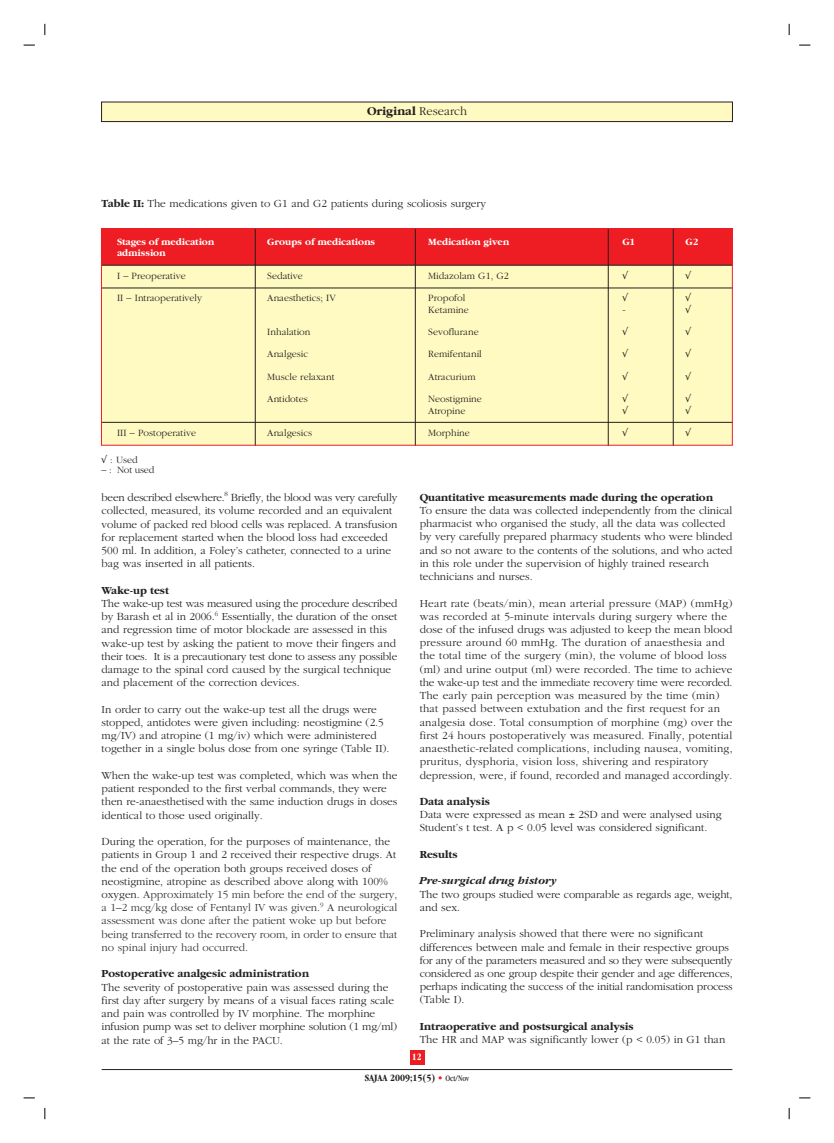
<style>
.page{position:relative;width:834px;height:1143px;background:#fff}
.page>*{position:absolute;margin:0;border:0;box-sizing:border-box;transform-origin:0 0}
.t1{font:700 12.5px "Garamond";color:#231f20}
.t2{font:300 11.25px/13.2px "Garamond";color:#231f20}
.t3{font:300 11.25px/13.2px "Garamond";letter-spacing:.02em;color:#231f20}
.t4{font:300 11.25px/13.2px "Garamond";color:#353435}
.t5{font:700 11.25px "Garamond";color:#231f20}
.t6{font:italic 700 11.25px "Garamond";color:#231f20}
.t7{font:300 10px "Garamond";color:#231f20}
.t8{font:700 10px "Garamond";color:#fff}
.t9{font:700 condensed 10px/21.5px "Garamond";color:#231f20;text-align:center}
.s1{font-weight:300}
.s2{font-weight:700}
.s3{color:#231f20}
.s4{color:#fff}
.s5{color:#ee1d23}
.s6{font-weight:400;font-size:8.75px}
</style>
<div class="page">
<svg style="left:789px;top:1107px;width:1px;height:12px"></svg>
<div style="left:101px;top:229px;width:631px;height:216px;background:#fffac1"></div>
<hr style="left:255px;top:229px;width:1px;height:216px;background:#231f20">
<hr style="left:415px;top:229px;width:1px;height:216px;background:#231f20">
<hr style="left:608px;top:229px;width:1px;height:216px;background:#231f20">
<hr style="left:673px;top:229px;width:1px;height:216px;background:#231f20">
<hr style="left:101px;top:288px;width:631px;height:1px;background:#231f20">
<hr style="left:101px;top:422px;width:631px;height:1px;background:#231f20">
<hr style="left:102px;top:1069px;width:630px;height:1px;background:#231f20">
<div style="left:410px;top:1049px;width:14px;height:15px;background:#ee1d23"></div>
<div style="left:101px;top:102px;width:631px;height:20px;background:#fffac1;border:1px solid #231f20"></div>
<svg style="left:101px;top:229px;width:631px;height:50px"></svg>
<p class="t1" style="left:367px;top:107px;width:101px">Original <span class="s1">Research</span></p>
<p class="t2" style="left:102px;top:198px;width:386px"><span class="s2">Table II:</span> The medications given to G1 and G2 patients during scoliosis surgery</p>
<p class="t8" style="left:117px;top:238px;width:99px">Stages of medication</p>
<p class="t8" style="left:267px;top:238px;width:109px">Groups of medications</p>
<p class="t8" style="left:428px;top:238px;width:82px">Medication given</p>
<p class="t8" style="left:622px;top:238px;width:14px">G1</p>
<p class="t8" style="left:685px;top:238px;width:14px">G2</p>
<p class="t8" style="left:117px;top:249px;width:50px">admission</p>
<p class="t7" style="left:117px;top:272px;width:70px">I – Preoperative</p>
<p class="t7" style="left:267px;top:272px;width:37px">Sedative</p>
<p class="t7" style="left:428px;top:272px;width:82px">Midazolam G1, G2</p>
<p class="t7" style="left:117px;top:294px;width:87px">II – Intraoperatively</p>
<p class="t7" style="left:267px;top:294px;width:70px">Anaesthetics; IV</p>
<p class="t7" style="left:428px;top:294px;width:39px">Propofol</p>
<p class="t7" style="left:428px;top:305px;width:42px">Ketamine</p>
<p class="t7" style="left:622px;top:305px;width:5px">-</p>
<p class="t7" style="left:267px;top:328px;width:45px">Inhalation</p>
<p class="t7" style="left:428px;top:328px;width:52px">Sevoflurane</p>
<p class="t7" style="left:267px;top:350px;width:42px">Analgesic</p>
<p class="t7" style="left:428px;top:350px;width:55px">Remifentanil</p>
<p class="t7" style="left:267px;top:373px;width:69px">Muscle relaxant</p>
<p class="t7" style="left:428px;top:373px;width:49px">Atracurium</p>
<p class="t7" style="left:267px;top:395px;width:42px">Antidotes</p>
<p class="t7" style="left:428px;top:395px;width:55px">Neostigmine</p>
<p class="t7" style="left:428px;top:406px;width:39px">Atropine</p>
<p class="t7" style="left:117px;top:429px;width:81px">III – Postoperative</p>
<p class="t7" style="left:267px;top:429px;width:46px">Analgesics</p>
<p class="t7" style="left:428px;top:429px;width:43px">Morphine</p>
<p class="t7" style="left:102px;top:456px;width:38px">√ : Used</p>
<p class="t7" style="left:102px;top:466px;width:54px">– : Not used</p>
<p class="t2" style="left:102px;top:491px;width:297px">been described elsewhere.<sup>8</sup> Briefly, the blood was very carefully collected, measured, its volume recorded and an equivalent volume of packed red blood cells was replaced. A transfusion for replacement started when the blood loss had exceeded 500 ml. In addition, a Foley’s catheter, connected to a urine bag was inserted in all patients.</p>
<p class="t5" style="left:102px;top:585px;width:69px">Wake-up test</p>
<p class="t2" style="left:102px;top:597px;width:297px">The wake-up test was measured using the procedure described by Barash et al in 2006.<sup>6</sup> Essentially, the duration of the onset and regression time of motor blockade are assessed in this wake-up test by asking the patient to move their fingers and their toes. It is a precautionary test done to assess any possible damage to the spinal cord caused by the surgical technique and placement of the correction devices.</p>
<p class="t2" style="left:102px;top:703px;width:289px">In order to carry out the wake-up test all the drugs were stopped, antidotes were given including: neostigmine (2.5 mg/IV) and atropine (1 mg/iv) which were administered together in a single bolus dose from one syringe (Table II).</p>
<p class="t2" style="left:102px;top:769px;width:297px">When the wake-up test was completed, which was when the patient responded to the first verbal commands, they were then re-anaesthetised with the same induction drugs in doses identical to those used originally.</p>
<p class="t4" style="left:102px;top:835px;width:297px"><span class="s3">During the operation, for the purposes of maintenance, the patients in Group 1 and 2 received their respective drugs. At the end of the operation both groups received doses of neostigmine, atropine as described above along with 100% oxygen.</span> Approximately 15 min before the end of the surgery, a 1<span class="s3">–</span>2 mcg/kg dose of Fentanyl IV was given.<sup>9</sup> A neurological assessment was done after the patient woke up but before being transferred to the recovery room, in order to ensure that no spinal injury had occurred.</p>
<p class="t5" style="left:102px;top:969px;width:209px">Postoperative analgesic administration</p>
<p class="t2" style="left:102px;top:981px;width:297px">The severity of postoperative pain was assessed during the first day after surgery by means of a visual faces rating scale and pain was controlled by IV morphine. The morphine infusion pump was set to deliver morphine solution (1 mg/ml) at the rate of 3–5 mg/hr in the PACU.</p>
<p class="t5" style="left:420px;top:493px;width:295px">Quantitative measurements made during the operation</p>
<p class="t2" style="left:420px;top:504px;width:314px">To ensure the data was collected independently from the clinical pharmacist who organised the study, all the data was collected by very carefully prepared pharmacy students who were blinded and so not aware to the contents of the solutions, and who acted in this role under the supervision of highly trained research technicians and nurses.</p>
<p class="t3" style="left:420px;top:597px;width:314px">Heart rate (beats/min), mean arterial pressure (MAP) (mmHg) was recorded at 5-minute intervals during surgery where the dose of the infused drugs was adjusted to keep the mean blood pressure around 60 mmHg. The duration of anaesthesia and the total time of the surgery (min), the volume of blood loss (ml) and urine output (ml) were recorded. The time to achieve the wake-up test and the immediate recovery time were recorded.<br>The early pain perception was measured by the time (min) that passed between extubation and the first request for an analgesia dose. Total consumption of morphine (mg) over the first 24 hours postoperatively was measured. Finally, potential anaesthetic-related complications, including nausea, vomiting, pruritus, dysphoria, vision loss, shivering and respiratory depression, were, if found, recorded and managed accordingly.</p>
<p class="t5" style="left:420px;top:797px;width:72px">Data analysis</p>
<p class="t2" style="left:420px;top:809px;width:303px">Data were expressed as mean 2SD and were analysed using<br>Student’s t test. A p &lt; 0.05 level was considered significant.</p>
<p class="t5" style="left:420px;top:850px;width:39px">Results</p>
<p class="t6" style="left:420px;top:876px;width:139px">Pre-surgical drug history</p>
<p class="t2" style="left:420px;top:888px;width:314px">The two groups studied were comparable as regards age, weight, and sex.</p>
<p class="t2" style="left:420px;top:928px;width:314px">Preliminary analysis showed that there were no significant differences between male and female in their respective groups for any of the parameters measured and so they were subsequently considered as one group despite their gender and age differences, perhaps indicating the success of the initial randomisation process (Table I).</p>
<p class="t5" style="left:420px;top:1022px;width:215px">Intraoperative and postsurgical analysis</p>
<p class="t2" style="left:420px;top:1033px;width:307px">The HR and MAP was significantly lower (p &lt; 0.05) in G1 than</p>
<p class="t9" style="left:365px;top:1046px;width:106px"><span class="s4">12<br></span>SAJAA 2009;15(5) <span class="s5">•</span> <span class="s6">Oct/Nov</span></p>
</div>
